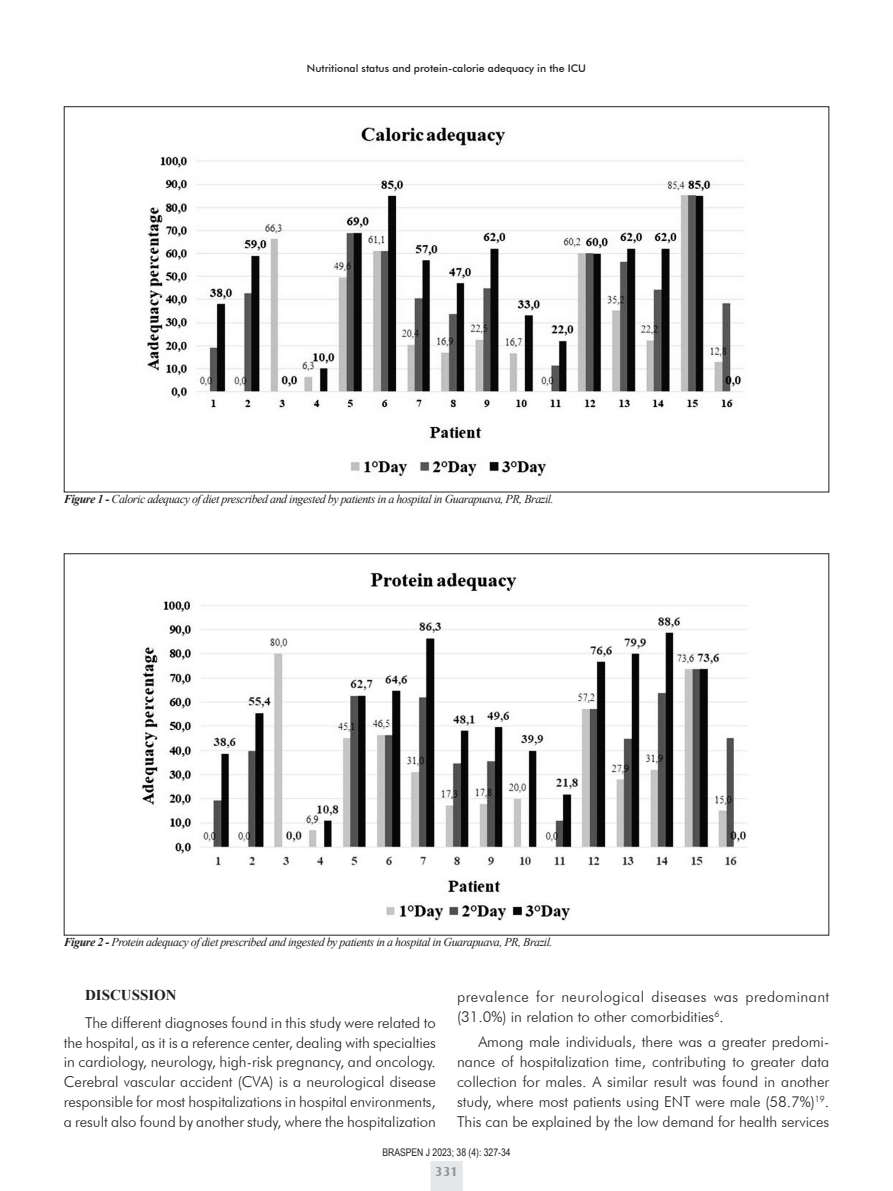
<style>
.page{position:relative;width:893px;height:1191px;background:#fff}
.page>*{position:absolute;margin:0;border:0;box-sizing:border-box;transform-origin:0 0}
.Texto{font:300 15px/19.8px "Futura BT";color:#231f20;text-align:justify}
.Texto-2{font:300 15px/20.1px "Futura BT";letter-spacing:.03em;color:#231f20}
.Subtítulos_principai{font:700 15px "Times New Roman";color:#231f20}
.t1{font:700 13.5px "Castle T";color:#939598}
.t2{font:italic 12px "Times New Roman";letter-spacing:-.04em;color:#231f20}
.t3{font:500 10.5px "Futura BT";color:#231f20}
.t4{font:10.5px "Arial Narrow";color:#231f20}
.s1{font-weight:700}
</style>
<div class="page">
<svg style="left:430px;top:1161px;width:33px;height:30px"></svg>
<img style="left:147px;top:127px;width:597px;height:351px">
<img style="left:142px;top:572px;width:605px;height:349px">
<p class="t3" style="left:307px;top:62px;width:281px">Nutritional status and protein-calorie adequacy in the ICU</p>
<p class="t2" style="left:64px;top:490px;width:491px"><span class="s1">Figure 1 -</span> Caloric adequacy of diet prescribed and ingested by patients in a hospital in Guarapuava, PR, Brazil.</p>
<p class="t2" style="left:64px;top:933px;width:490px"><span class="s1">Figure 2 -</span> Protein adequacy of diet prescribed and ingested by patients in a hospital in Guarapuava, PR, Brazil.</p>
<p class="Subtítulos_principai" style="left:85px;top:984px;width:93px">DISCUSSION</p>
<p class="Texto" style="left:64px;top:1012px;width:374px;text-indent:21px">The different diagnoses found in this study were related to the hospital, as it is a reference center, dealing with specialties in cardiology, neurology, high-risk pregnancy, and oncology.<br>Cerebral vascular accident (CVA) is a neurological disease responsible for most hospitalizations in hospital environments, a result also found by another study, where the hospitalization</p>
<p class="Texto-2" style="left:457px;top:986px;width:374px">prevalence for neurological diseases was predominant (31.0%) in relation to other comorbidities<sup>6</sup>.</p>
<p class="Texto" style="left:457px;top:1031px;width:374px;text-indent:21px">Among male individuals, there was a greater predomi&shy;nance of hospitalization time, contributing to greater data collection for males. A similar result was found in another study, where most patients using ENT were male (58.7%)<sup>19</sup>.<br>This can be explained by the low demand for health services</p>
<p class="t4" style="left:382px;top:1144px;width:130px">BRASPEN J 2023; 38 (4): 327-34</p>
<p class="t1" style="left:435px;top:1164px;width:24px">331</p>
</div>
